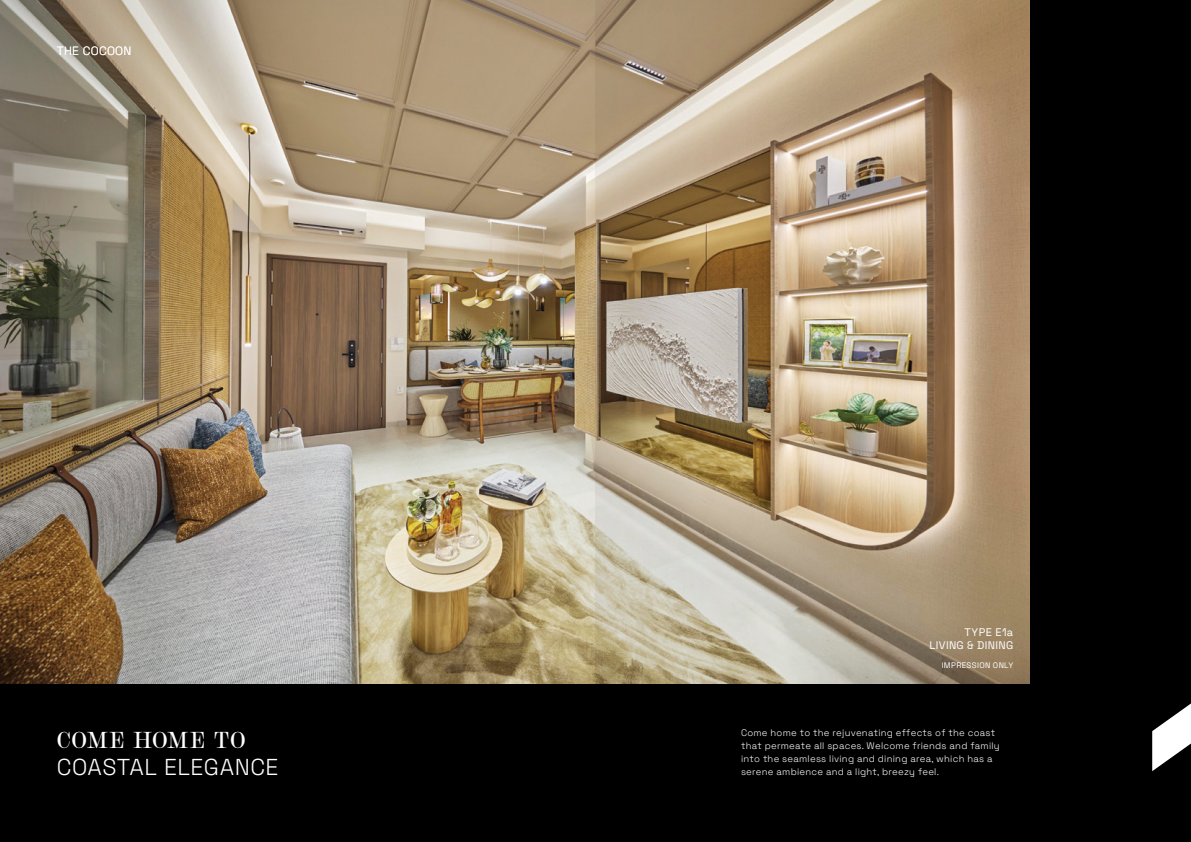
<style>
.page{position:relative;width:1191px;height:842px;background:#000}
.page>*{position:absolute;margin:0;border:0;box-sizing:border-box;transform-origin:0 0}
.t1{font:300 23px "Space Grotesk";letter-spacing:.015em;color:#fff}
.t2{font:500 23px "Chapman";letter-spacing:.02em;color:#fff}
.t3{font:300 12px "Space Grotesk";letter-spacing:.025em;color:#fff}
.t4{font:300 11px/13.2px "Space Grotesk";letter-spacing:.03em;color:#fff;text-align:right}
.t5{font:300 9.5px/13px "Space Grotesk";letter-spacing:.025em;color:#fff}
.t6{font:300 8px "Space Grotesk";letter-spacing:.04em;color:#fff}
</style>
<div class="page">
<img style="left:248px;top:0;width:781px;height:683px">
<img style="left:0;top:0;width:248px;height:684px">
<svg style="left:1152px;top:703px;width:39px;height:68px"></svg>
<img style="left:595px;top:0;width:193px;height:684px">
<p class="t3" style="left:57px;top:42px;width:76px">THE COCOON</p>
<h1 class="t2" style="left:57px;top:723px;width:190px">COME HOME TO</h1>
<h1 class="t1" style="left:57px;top:750px;width:223px">COASTAL ELEGANCE</h1>
<p class="t4" style="left:929px;top:624px;width:85px">TYPE E1a<br>LIVING &amp; DINING</p>
<p class="t6" style="left:941px;top:659px;width:73px">IMPRESSION ONLY</p>
<p class="t5" style="left:741px;top:726px;width:260px">Come home to the rejuvenating effects of the coast that permeate all spaces. Welcome friends and family into the seamless living and dining area, which has a serene ambience and a light, breezy feel.</p>
</div>
